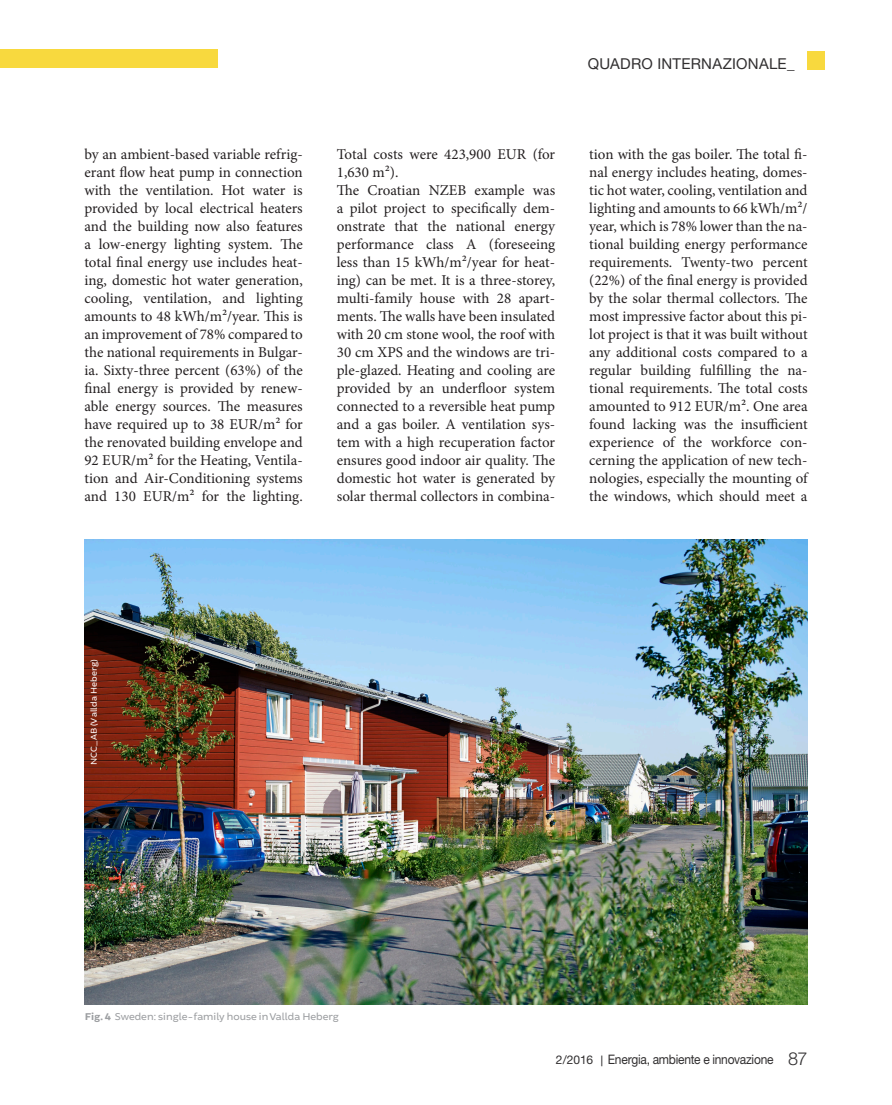
<style>
.page{position:relative;width:892px;height:1105px;background:#fff}
.page>*{position:absolute;margin:0;border:0;box-sizing:border-box;transform-origin:0 0}
.t1{font:15px/18px "Minion Pro";color:#231f20;text-align:justify}
.t2{font:15px "Helvetica Neue LT Std";letter-spacing:.015em;color:#312f30}
.t3{font:13.05px "Helvetica Neue LT Std";letter-spacing:-.02em;color:#312f30;scale:.92 1}
.t4{font:10.5px "Brocha";color:#9d9fa2}
.t5{font:9px "Brocha";letter-spacing:.01em;color:#fff}
.s1{font-weight:700}
.s2{font-size:12px}
.s3{font-family:"Calibri";font-size:12px}
.s4{font-family:"Helvetica Neue";font-weight:300;font-size:18px}
</style>
<div class="page">
<div style="left:0;top:49px;width:218px;height:19px;background:#f8d93e"></div>
<div style="left:807px;top:51px;width:17px;height:18px;background:#f8d93e"></div>
<img style="left:85px;top:539px;width:722px;height:465px">
<p class="t2" style="left:588px;top:55px;width:208px">QUADRO INTERNAZIONALE_</p>
<p class="t1" style="left:84px;top:145px;width:220px">by an ambient-based variable refrig&shy;erant flow heat pump in connection with the ventilation. Hot water is provided by local electrical heaters and the building now also features a low-energy lighting system. The total final energy use includes heat&shy;ing, domestic hot water generation, cooling, ventilation, and lighting amounts to 48 kWh/m²/year. This is an improvement of 78% compared to the national requirements in Bulgar&shy;ia. Sixty-three percent (63%) of the final energy is provided by renew&shy;able energy sources. The measures have required up to 38 EUR/m² for the renovated building envelope and 92 EUR/m² for the Heating, Ventila&shy;tion and Air-Conditioning systems and 130 EUR/m² for the lighting.</p>
<p class="t1" style="left:337px;top:145px;width:220px;text-align:left">Total costs were 423,900 EUR (for 1,630 m²).<br>The Croatian NZEB example was a pilot project to specifically dem&shy;onstrate that the national energy performance class A (foreseeing less than 15 kWh/m²/year for heat&shy;ing) can be met. It is a three-storey, multi-family house with 28 apart&shy;ments. The walls have been insulated with 20 cm stone wool, the roof with 30 cm XPS and the windows are tri&shy;ple-glazed. Heating and cooling are provided by an underfloor system connected to a reversible heat pump and a gas boiler. A ventilation sys&shy;tem with a high recuperation factor ensures good indoor air quality. The domestic hot water is generated by solar thermal collectors in combina-</p>
<p class="t1" style="left:589px;top:145px;width:220px">tion with the gas boiler. The total fi&shy;nal energy includes heating, domes&shy;tic hot water, cooling, ventilation and lighting and amounts to 66 kWh/m²/ year, which is 78% lower than the na&shy;tional building energy performance requirements. Twenty-two percent (22%) of the final energy is provided by the solar thermal collectors. The most impressive factor about this pi&shy;lot project is that it was built without any additional costs compared to a regular building fulfilling the na&shy;tional requirements. The total costs amounted to 912 EUR/m². One area found lacking was the insufficient experience of the workforce con&shy;cerning the application of new tech&shy;nologies, especially the mounting of the windows, which should meet a</p>
<p class="t5" style="left:88px;top:764px;width:107px;rotate:-90deg">NCC_AB (Vallda Heberg)</p>
<p class="t4" style="left:85px;top:1009px;width:256px"><span class="s1">Fig. 4</span> Sweden: single-family house in Vallda Heberg</p>
<p class="t3" style="left:556px;top:1051px;width:275px"><span class="s2">2/2016</span> <span class="s3">|</span> Energia, ambiente e innovazione <span class="s4">87</span></p>
</div>
